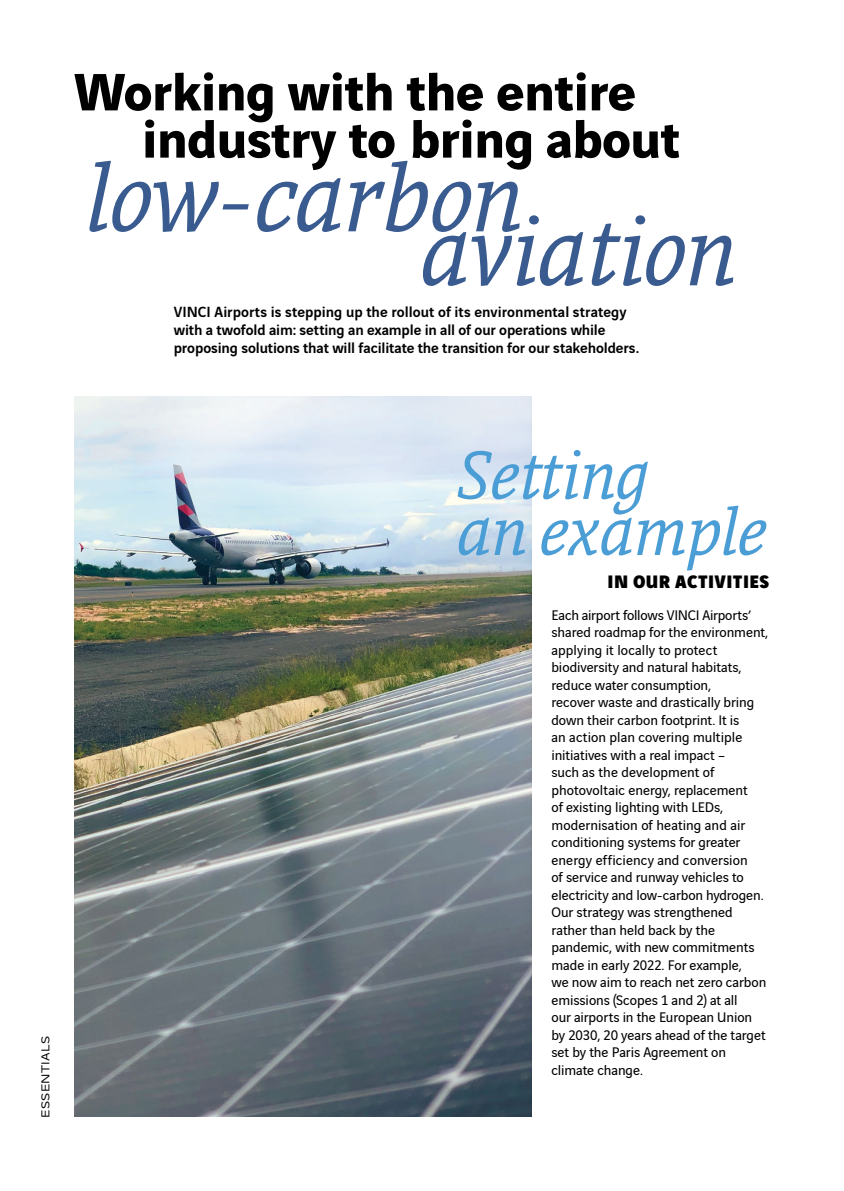
<style>
.page{position:relative;width:844px;height:1191px;background:#fff}
.page>*{position:absolute;margin:0;border:0;box-sizing:border-box;transform-origin:0 0}
.t1{font:italic 105px "Vinci Serif";color:#395b8f}
.t2{font:italic 73.5px/56px "Vinci Serif";color:#4b9dd6}
.t3{font:700 56px/47.2px "Vinci Sans";letter-spacing:-.01em;color:#000}
.t4{font:900 19.25px "Vinci Sans";letter-spacing:.02em;color:#000}
.t5{font:500 15.75px/18.4px "Vinci Sans";letter-spacing:-.005em;color:#000}
.t6{font:14.88px/17.5px "Vinci Sans";letter-spacing:-.005em;color:#000}
.t7{font:12.25px "Vinci Sans Expanded";letter-spacing:.01em;color:#000}
</style>
<div class="page">
<img style="left:74px;top:396px;width:457px;height:720px">
<h3 class="t3" style="left:142px;top:63px;width:539px;text-indent:-68px">Working with the entire industry to bring about</h3>
<h1 class="t1" style="left:84px;top:123px;width:440px">low-carbon</h1>
<h1 class="t1" style="left:421px;top:177px;width:317px">aviation</h1>
<p class="t5" style="left:174px;top:301px;width:467px">VINCI Airports is stepping up the rollout of its environmental strategy with a twofold aim: setting an example in all of our operations while proposing solutions that will facilitate the transition for our stakeholders.</p>
<p class="t7" style="left:37px;top:1117px;width:83px;rotate:-90deg">ESSENTIALS</p>
<h2 class="t2" style="left:457px;top:441px;width:310px">Setting<br>an example</h2>
<p class="t4" style="left:607px;top:565px;width:163px">IN OUR ACTIVITIES</p>
<p class="t6" style="left:551px;top:605px;width:218px">Each airport follows VINCI Airports’ shared roadmap for the environment, applying it locally to protect biodiversity and natural habitats, reduce water consumption,<br>recover waste and drastically bring down their carbon footprint. It is<br>an action plan covering multiple initiatives with a real impact –<br>such as the development of photovoltaic energy, replacement<br>of existing lighting with LEDs, modernisation of heating and air conditioning systems for greater energy efficiency and conversion<br>of service and runway vehicles to electricity and low-carbon hydrogen.<br>Our strategy was strengthened rather than held back by the pandemic, with new commitments made in early 2022. For example,<br>we now aim to reach net zero carbon emissions (Scopes 1 and 2) at all<br>our airports in the European Union by 2030, 20 years ahead of the target set by the Paris Agreement on climate change.</p>
</div>
